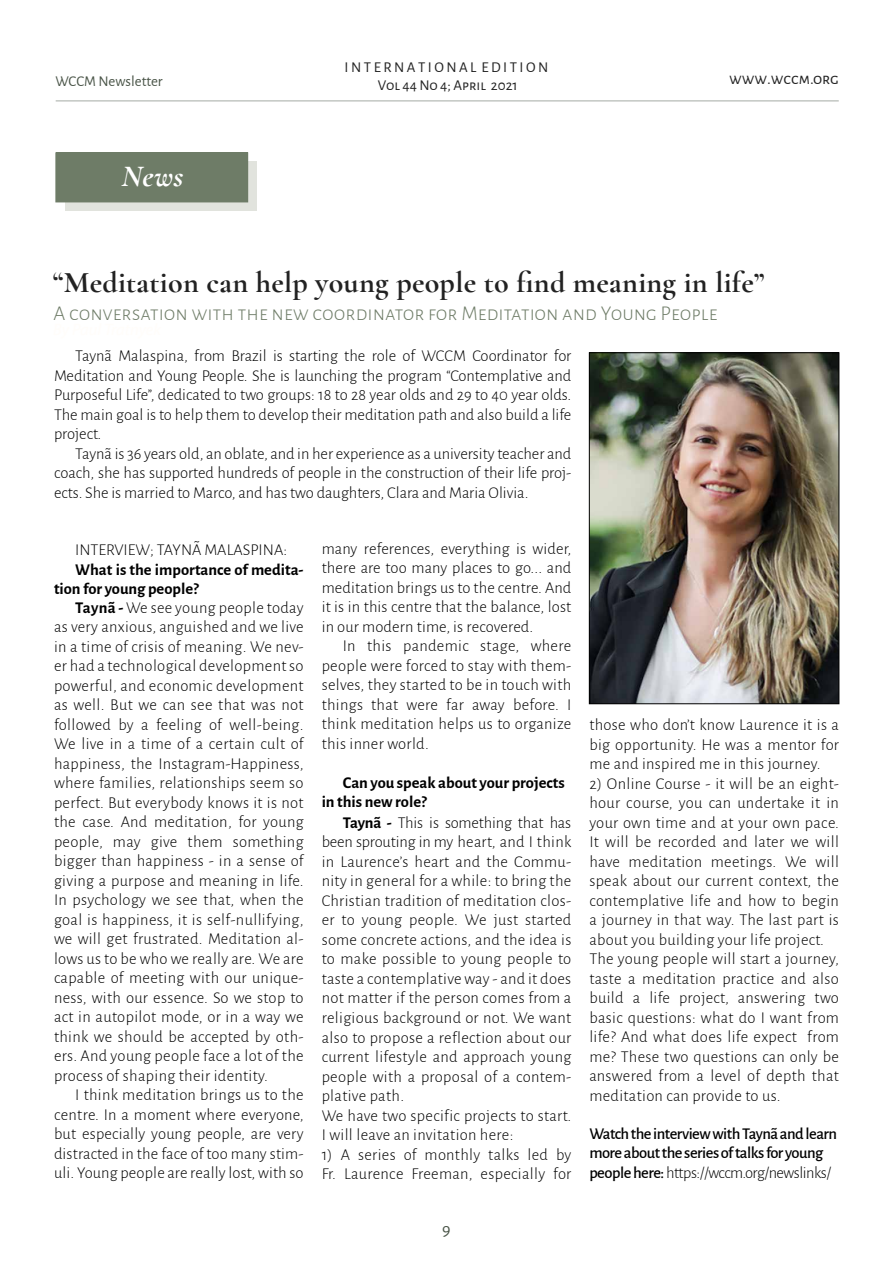
<style>
.page{position:relative;width:893px;height:1263px;background:#fff}
.page>*{position:absolute;margin:0;border:0;box-sizing:border-box;transform-origin:0 0}
.t1{font:italic 700 31.5px "Cormorant Garamond";color:#fff}
.t2{font:700 30px "Cormorant Garamond";letter-spacing:.01em;color:#222}
.t3{font:300 21px "Alegreya Sans SC";color:#6e7c67}
.t4{font:18px "Alegreya Sans";color:#495447}
.t5{font:300 16.5px/19.5px "Alegreya Sans";letter-spacing:.02em;color:#000;text-align:justify}
.t6{font:500 16.5px/19.5px "Alegreya Sans";letter-spacing:-.03em;color:#000}
.t7{font:700 16.5px/19.5px "Alegreya Sans";color:#000}
.t8{font:300 16.5px "Alegreya Sans";color:#000}
.t9{font:16.5px "Alegreya Sans SC";color:#222}
.t10{font:15px/18px "Alegreya Sans SC";color:#222;text-align:center}
.t11{font:15px "Alegreya Sans";color:#495447}
.s1{font-weight:700}
.s2{font-weight:300}
</style>
<div class="page">
<hr style="left:56px;top:101px;width:783px;height:1px;background:#495447">
<img style="left:591px;top:355px;width:246px;height:347px">
<div style="left:589px;top:353px;width:250px;height:351px;border:1px solid #000"></div>
<div style="left:65px;top:161px;width:192px;height:50px;background:#e1e3dd"></div>
<div style="left:56px;top:153px;width:192px;height:49px;background:#6e7c67"></div>
<p class="t10" style="left:345px;top:57px;width:205px">I N T E R N A T I O N A L E D I T I O N<br>Vol 44 No 4; April 2021</p>
<p class="t11" style="left:55px;top:71px;width:109px">WCCM Newsletter</p>
<p class="t9" style="left:729px;top:67px;width:111px">www.wccm.org</p>
<h1 class="t1" style="left:122px;top:157px;width:63px">News</h1>
<h2 class="t2" style="left:53px;top:264px;width:713px">“Meditation can help young people to find meaning in life”</h2>
<p class="t3" style="left:54px;top:300px;width:665px">A conversation with the new coordinator for Meditation and Young People</p>
<p class="t5" style="left:54px;top:346px;width:519px;text-indent:21px">Taynã Malaspina, from Brazil is starting the role of WCCM Coordinator for Meditation and Young People. She is launching the program “Contemplative and Purposeful Life”, dedicated to two groups: 18 to 28 year olds and 29 to 40 year olds.<br>The main goal is to help them to develop their meditation path and also build a life project.</p>
<p class="t5" style="left:54px;top:443px;width:519px;text-indent:21px">Taynã is 36 years old, an oblate, and in her experience as a university teacher and coach, she has supported hundreds of people in the construction of their life proj&shy;ects. She is married to Marco, and has two daughters, Clara and Maria Olivia.</p>
<p class="t8" style="left:75px;top:539px;width:213px">INTERVIEW; TAYNÃ MALASPINA:</p>
<p class="t7" style="left:54px;top:558px;width:251px;text-indent:21px">What is the importance of medita&shy;tion for young people?</p>
<p class="t5" style="left:54px;top:597px;width:251px;text-indent:21px"><span class="s1">Taynã -</span> We see young people today as very anxious, anguished and we live in a time of crisis of meaning. We nev&shy;er had a technological development so powerful, and economic development as well. But we can see that was not followed by a feeling of well-being.<br>We live in a time of a certain cult of happiness, the Instagram-Happiness, where families, relationships seem so perfect. But everybody knows it is not the case. And meditation, for young people, may give them something bigger than happiness - in a sense of giving a purpose and meaning in life.<br>In psychology we see that, when the goal is happiness, it is self-nullifying, we will get frustrated. Meditation al&shy;lows us to be who we really are. We are capable of meeting with our unique&shy;ness, with our essence. So we stop to act in autopilot mode, or in a way we think we should be accepted by oth&shy;ers. And young people face a lot of the process of shaping their identity.</p>
<p class="t5" style="left:54px;top:1084px;width:251px;text-indent:21px">I think meditation brings us to the centre. In a moment where everyone, but especially young people, are very distracted in the face of too many stim&shy;uli. Young people are really lost, with so</p>
<p class="t5" style="left:322px;top:538px;width:251px">many references, everything is wider, there are too many places to go... and meditation brings us to the centre. And it is in this centre that the balance, lost in our modern time, is recovered.</p>
<p class="t5" style="left:322px;top:635px;width:251px;text-indent:21px">In this pandemic stage, where people were forced to stay with them&shy;selves, they started to be in touch with things that were far away before. I think meditation helps us to organize this inner world.</p>
<p class="t7" style="left:322px;top:771px;width:245px;text-indent:21px">Can you speak about your projects in this new role?</p>
<p class="t5" style="left:322px;top:812px;width:251px;text-align:left;text-indent:21px"><span class="s1">Taynã -</span> This is something that has been sprouting in my heart, and I think in Laurence’s heart and the Commu&shy;nity in general for a while: to bring the Christian tradition of meditation clos&shy;er to young people. We just started some concrete actions, and the idea is to make possible to young people to taste a contemplative way - and it does not matter if the person comes from a religious background or not. We want also to propose a reflection about our current lifestyle and approach young people with a proposal of a contem&shy;plative path.<br>We have two specific projects to start.<br>I will leave an invitation here:</p>
<p class="t5" style="left:322px;top:1144px;width:251px">1) A series of monthly talks led by<br>Fr. Laurence Freeman, especially for</p>
<p class="t4" style="left:442px;top:1216px;width:10px">9</p>
<p class="t5" style="left:589px;top:714px;width:251px">those who don’t know Laurence it is a big opportunity. He was a mentor for me and inspired me in this journey.</p>
<p class="t5" style="left:589px;top:773px;width:251px;text-align:left">2) Online Course - it will be an eight&shy;hour course, you can undertake it in your own time and at your own pace.<br>It will be recorded and later we will have meditation meetings. We will speak about our current context, the contemplative life and how to begin a journey in that way. The last part is about you building your life project.<br>The young people will start a journey, taste a meditation practice and also build a life project, answering two basic questions: what do I want from life? And what does life expect from me? These two questions can only be answered from a level of depth that meditation can provide to us.</p>
<p class="t6" style="left:589px;top:1123px;width:249px">Watch the interview with Taynã and learn more about the series of talks for young people here: <span class="s2">https://wccm.org/newslinks/</span></p>
</div>
